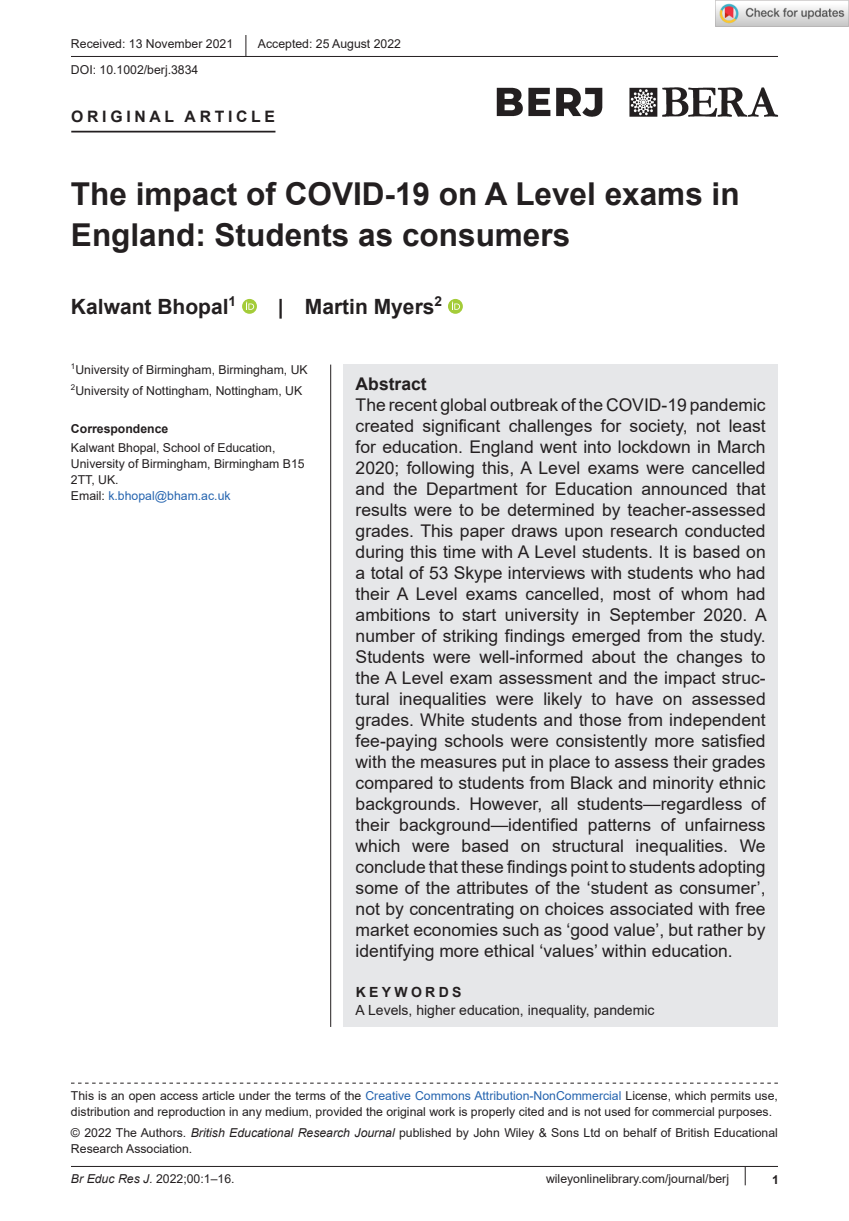
<style>
.page{position:relative;width:849px;height:1221px;background:#fff}
.page>*{position:absolute;margin:0;border:0;box-sizing:border-box;transform-origin:0 0}
.t1{font:700 31.5px/40.2px "Arial";color:#231f20}
.t2{font:700 21px "Arial";color:#231f20}
.t3{font:17.5px/21px "Arial";color:#231f20;text-align:justify}
.t4{font:700 17.5px "Arial";color:#231f20}
.t5{font:700 15.75px "Arial";letter-spacing:.235em;color:#231f20}
.t6{font:14px "Arial";color:#231f20}
.t7{font:700 14px "Arial";letter-spacing:.235em;color:#231f20}
.t8{font:12.25px/15.8px "Arial";color:#231f20}
.t9{font:700 12.25px "Arial";color:#231f20}
.s1{color:#2564af}
.s2{font-style:italic}
</style>
<div class="page">
<div style="left:343px;top:364px;width:434px;height:662px;background:#e6e7e9"></div>
<hr style="left:71px;top:56px;width:706px;height:1px;background:#231f20">
<hr style="left:71px;top:131px;width:204px;height:1px;background:#231f20">
<svg style="left:242px;top:299px;width:15px;height:15px"></svg>
<svg style="left:246px;top:301px;width:8px;height:9px"></svg>
<div style="left:448px;top:299px;width:14px;height:15px;background:#a4cc39;border-radius:50%"></div>
<svg style="left:452px;top:301px;width:8px;height:9px"></svg>
<svg style="left:245px;top:35px;width:1px;height:21px"></svg>
<hr style="left:71px;top:1165px;width:706px;height:1px;background:#231f20">
<svg style="left:71px;top:1082px;width:706px;height:1px"></svg>
<svg style="left:744px;top:1166px;width:1px;height:19px"></svg>
<hr style="left:330px;top:364px;width:1px;height:662px;background:#231f20">
<img style="left:496px;top:88px;width:281px;height:29px">
<img style="left:715px;top:0;width:133px;height:26px">
<p class="t8" style="left:71px;top:36px;width:164px">Received: 13 November 2021</p>
<p class="t8" style="left:258px;top:36px;width:145px">Accepted: 25 August 2022</p>
<p class="t8" style="left:71px;top:62px;width:129px">DOI: 10.1002/berj.3834</p>
<p class="t5" style="left:71px;top:105px;width:205px">ORIGINAL ARTICLE</p>
<h1 class="t1" style="left:71px;top:174px;width:670px">The impact of COVID-19 on A Level exams in<br>England: Students as consumers</h1>
<p class="t2" style="left:71px;top:291px;width:167px">Kalwant Bhopal<sup>1</sup></p>
<p class="t2" style="left:278px;top:291px;width:166px">| Martin Myers<sup>2</sup></p>
<p class="t8" style="left:71px;top:358px;width:238px;line-height:21px"><sup>1</sup>University of Birmingham, Birmingham, UK<br><sup>2</sup>University of Nottingham, Nottingham, UK</p>
<p class="t9" style="left:71px;top:420px;width:99px">Correspondence</p>
<p class="t8" style="left:71px;top:440px;width:235px">Kalwant Bhopal, School of Education,<br>University of Birmingham, Birmingham B15<br>2TT, UK.<br>Email: <span class="s1">k.bhopal@bham.ac.uk</span></p>
<p class="t4" style="left:355px;top:371px;width:72px">Abstract</p>
<p class="t3" style="left:355px;top:394px;width:412px">The recent global outbreak of the COVID-19 pandemic created significant challenges for society, not least for education. England went into lockdown in March 2020; following this, A Level exams were cancelled and the Department for Education announced that results were to be determined by teacher-assessed grades. This paper draws upon research conducted during this time with A Level students. It is based on a total of 53 Skype interviews with students who had their A Level exams cancelled, most of whom had ambitions to start university in September 2020. A number of striking findings emerged from the study.<br>Students were well-informed about the changes to the A Level exam assessment and the impact struc&shy;tural inequalities were likely to have on assessed grades. White students and those from independent fee-paying schools were consistently more satisfied with the measures put in place to assess their grades compared to students from Black and minority ethnic backgrounds. However, all students—regardless of their background—identified patterns of unfairness which were based on structural inequalities. We conclude that these findings point to students adopting some of the attributes of the ‘student as consumer’, not by concentrating on choices associated with free market economies such as ‘good value’, but rather by identifying more ethical ‘values’ within education.</p>
<p class="t7" style="left:356px;top:982px;width:107px">KEYWORDS</p>
<p class="t6" style="left:355px;top:1000px;width:300px">A Levels, higher education, inequality, pandemic</p>
<p class="t8" style="left:71px;top:1087px;width:708px">This is an open access article under the terms of the <span class="s1">Creative Commons Attribution-NonCommercial</span> License, which permits use, distribution and reproduction in any medium, provided the original work is properly cited and is not used for commercial purposes.</p>
<p class="t8" style="left:71px;top:1124px;width:708px">© 2022 The Authors. <span class="s2">British Educational Research Journal</span> published by John Wiley &amp; Sons Ltd on behalf of British Educational<br>Research Association.</p>
<p class="t8" style="left:71px;top:1170px;width:165px"><span class="s2">Br Educ Res J.</span> 2022;00:1–16.</p>
<p class="t8" style="left:546px;top:1170px;width:184px">wileyonlinelibrary.com/journal/berj</p>
<p class="t9" style="left:771px;top:1170px;width:8px">1</p>
</div>
